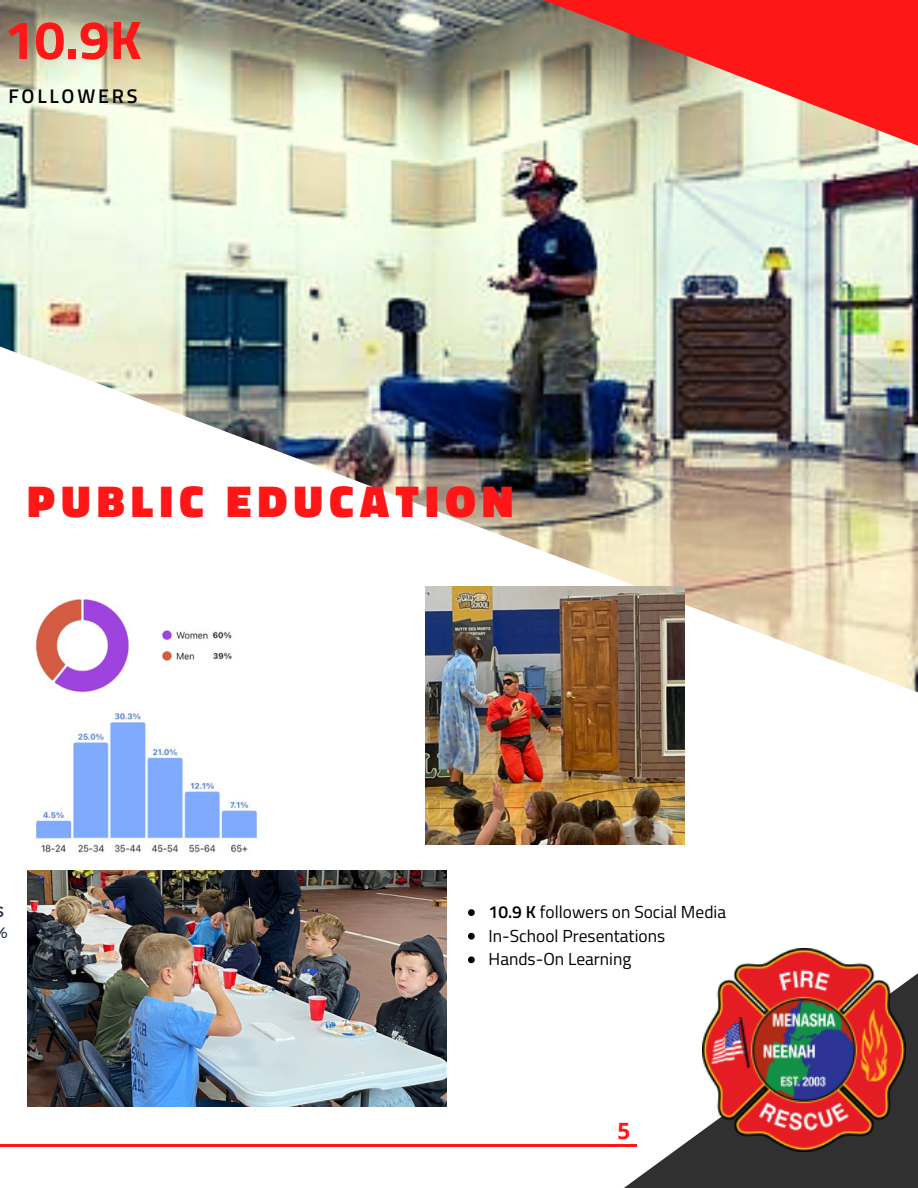
<style>
.page{position:relative;width:918px;height:1188px;background:#fff}
.page>*{position:absolute;margin:0;border:0;box-sizing:border-box;transform-origin:0 0}
.t1{font:700 54.45px "Titillium Web";color:#ff1616}
.t2{font:900 45.3px "Titillium Web";letter-spacing:.145em;color:#ff1616}
.t3{font:700 22.5px "Open Sans";color:#ff1616}
.t4{font:600 19.8px "Titillium Web";letter-spacing:.14em;color:#000}
.t5{font:17.4px "Titillium Web";color:#000}
.t6{font:15px "Montserrat";color:#27324a}
.s1{font-weight:600}
</style>
<div class="page">
<img style="left:0;top:0;width:918px;height:341px">
<img style="left:0;top:341px;width:918px;height:373px">
<img style="left:455px;top:0;width:463px;height:196px">
<svg style="left:468px;top:909px;width:7px;height:7px"></svg>
<svg style="left:468px;top:933px;width:7px;height:7px"></svg>
<svg style="left:468px;top:956px;width:7px;height:7px"></svg>
<hr style="left:0;top:1145px;width:637px;height:2px;background:#ff1616">
<img style="left:27px;top:594px;width:239px;height:259px">
<svg style="left:612px;top:973px;width:306px;height:215px"></svg>
<img style="left:703px;top:949px;width:202px;height:202px">
<img style="left:426px;top:586px;width:259px;height:259px">
<img style="left:27px;top:870px;width:420px;height:236px">
<p class="t1" style="left:4px;top:-3px;width:139px">10.9K</p>
<p class="t4" style="left:8px;top:81px;width:131px">FOLLOWERS</p>
<p class="t2" style="left:27px;top:466px;width:488px">PUBLIC EDUCATION</p>
<p class="t6" style="left:-6px;top:923px;width:16px">%</p>
<p class="t5" style="left:489px;top:899px;width:239px"><span class="s1">10.9 K</span> followers on Social Media</p>
<h1 class="t5" style="left:489px;top:922px;width:178px">In-School Presentations</h1>
<h3 class="t5" style="left:489px;top:946px;width:144px">Hands-On Learning</h3>
<h2 class="t3" style="left:617px;top:1115px;width:14px">5</h2>
</div>
